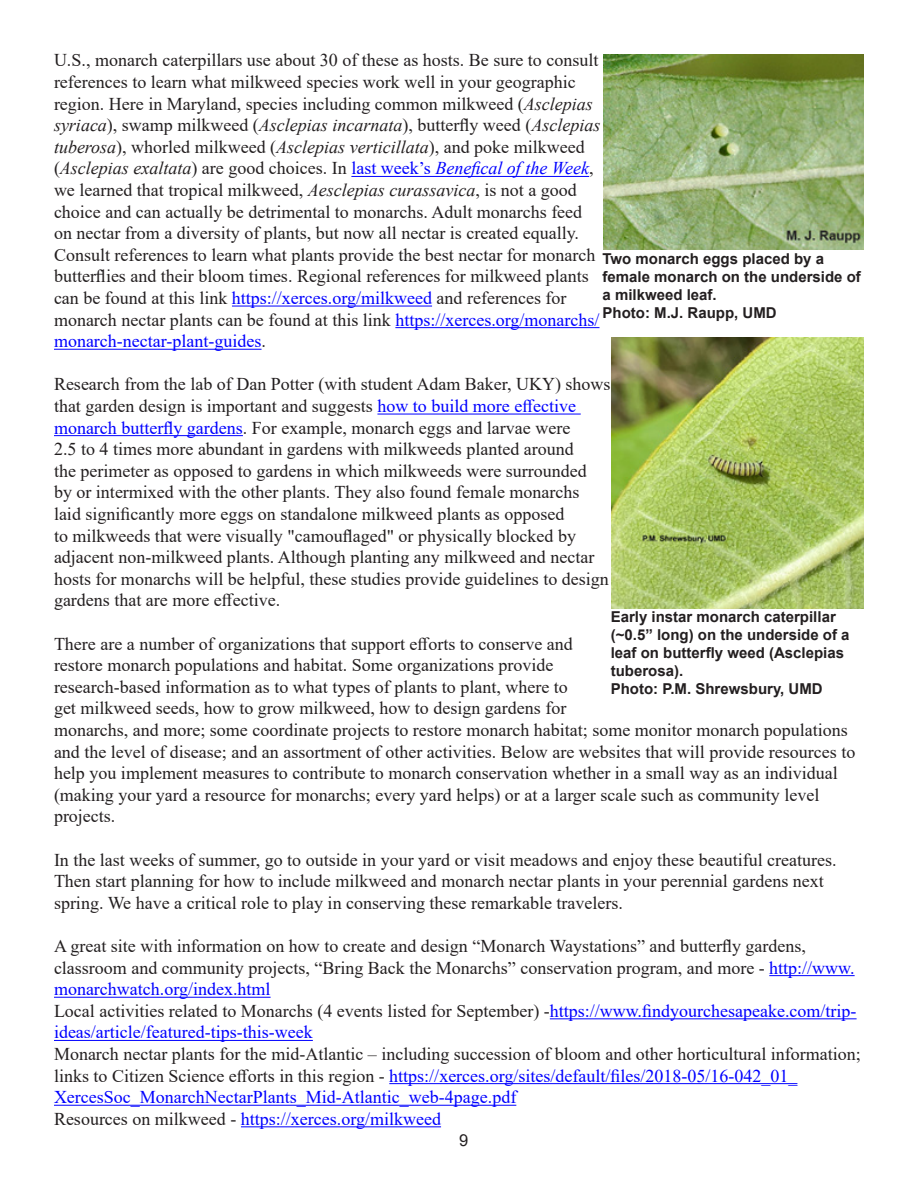
<style>
.page{position:relative;width:918px;height:1188px;background:#fff}
.page>*{position:absolute;margin:0;border:0;box-sizing:border-box;transform-origin:0 0}
.t1{font:18px/21.6px "Times New Roman";color:#231f20}
.t2{font:18px/21.6px "Times New Roman";color:#00f}
.t3{font:16.5px "Arial";color:#231f20}
.t4{font:700 15px/18px "Arial";color:#231f20}
.s1{font-style:italic}
.s2{color:#00f}
.s3{font-style:italic;color:#00f}
.s4{color:#231f20}
</style>
<div class="page">
<hr style="left:351px;top:176px;width:238px;height:1px;background:#00f">
<hr style="left:232px;top:306px;width:200px;height:1px;background:#00f">
<hr style="left:395px;top:327px;width:205px;height:1px;background:#00f">
<hr style="left:54px;top:349px;width:208px;height:1px;background:#00f">
<hr style="left:377px;top:414px;width:204px;height:1px;background:#00f">
<hr style="left:54px;top:435px;width:189px;height:1px;background:#00f">
<hr style="left:769px;top:975px;width:86px;height:1px;background:#00f">
<hr style="left:54px;top:997px;width:217px;height:1px;background:#00f">
<hr style="left:550px;top:1018px;width:307px;height:1px;background:#00f">
<hr style="left:54px;top:1040px;width:259px;height:1px;background:#00f">
<hr style="left:389px;top:1083px;width:408px;height:1px;background:#00f">
<hr style="left:54px;top:1105px;width:462px;height:1px;background:#00f">
<hr style="left:241px;top:1126px;width:200px;height:1px;background:#00f">
<img style="left:603px;top:55px;width:261px;height:195px">
<img style="left:611px;top:337px;width:253px;height:271px">
<p class="t1" style="left:54px;top:49px;width:548px">U.S., monarch caterpillars use about 30 of these as hosts. Be sure to consult references to learn what milkweed species work well in your geographic region. Here in Maryland, species including common milkweed (<span class="s1">Asclepias syriaca</span>), swamp milkweed (<span class="s1">Asclepias incarnata</span>), butterfly weed (<span class="s1">Asclepias tuberosa</span>), whorled milkweed (<span class="s1">Asclepias verticillata</span>), and poke milkweed (<span class="s1">Asclepias exaltata</span>) are good choices. In <span class="s2">last week’s</span> <span class="s3">Benefical of the Week</span>, we learned that tropical milkweed, <span class="s1">Aesclepias curassavica</span>, is not a good choice and can actually be detrimental to monarchs. Adult monarchs feed on nectar from a diversity of plants, but now all nectar is created equally.<br>Consult references to learn what plants provide the best nectar for monarch butterflies and their bloom times. Regional references for milkweed plants can be found at this link <span class="s2">https://xerces.org/milkweed</span> and references for monarch nectar plants can be found at this link <span class="s2">https://xerces.org/monarchs/ monarch-nectar-plant-guides</span>.</p>
<p class="t1" style="left:54px;top:373px;width:558px">Research from the lab of Dan Potter (with student Adam Baker, UKY) shows that garden design is important and suggests <span class="s2">how to build more effective monarch butterfly gardens</span>. For example, monarch eggs and larvae were<br>2.5 to 4 times more abundant in gardens with milkweeds planted around<br>the perimeter as opposed to gardens in which milkweeds were surrounded<br>by or intermixed with the other plants. They also found female monarchs laid significantly more eggs on standalone milkweed plants as opposed<br>to milkweeds that were visually "camouflaged" or physically blocked by adjacent non-milkweed plants. Although planting any milkweed and nectar hosts for monarchs will be helpful, these studies provide guidelines to design gardens that are more effective.</p>
<p class="t1" style="left:54px;top:632px;width:803px">There are a number of organizations that support efforts to conserve and<br>restore monarch populations and habitat. Some organizations provide<br>research-based information as to what types of plants to plant, where to<br>get milkweed seeds, how to grow milkweed, how to design gardens for<br>monarchs, and more; some coordinate projects to restore monarch habitat; some monitor monarch populations and the level of disease; and an assortment of other activities. Below are websites that will provide resources to help you implement measures to contribute to monarch conservation whether in a small way as an individual (making your yard a resource for monarchs; every yard helps) or at a larger scale such as community level projects.</p>
<p class="t1" style="left:54px;top:848px;width:784px">In the last weeks of summer, go to outside in your yard or visit meadows and enjoy these beautiful creatures.<br>Then start planning for how to include milkweed and monarch nectar plants in your perennial gardens next spring. We have a critical role to play in conserving these remarkable travelers.</p>
<p class="t1" style="left:54px;top:935px;width:802px">A great site with information on how to create and design “Monarch Waystations” and butterfly gardens, classroom and community projects, “Bring Back the Monarchs” conservation program, and more - <span class="s2">http://www. monarchwatch.org/index.html</span></p>
<p class="t2" style="left:54px;top:999px;width:804px"><span class="s4">Local activities related to Monarchs (4 events listed for September) -</span>https://www.findyourchesapeake.com/trip&shy;ideas/article/featured-tips-this-week</p>
<p class="t1" style="left:54px;top:1043px;width:808px">Monarch nectar plants for the mid-Atlantic – including succession of bloom and other horticultural information; links to Citizen Science efforts in this region - <span class="s2">https://xerces.org/sites/default/files/2018-05/16-042_01_<br>XercesSoc_MonarchNectarPlants_Mid-Atlantic_web-4page.pdf</span></p>
<p class="t2" style="left:54px;top:1107px;width:389px"><span class="s4">Resources on milkweed -</span> https://xerces.org/milkweed</p>
<p class="t4" style="left:603px;top:250px;width:260px">Two monarch eggs placed by a female monarch on the underside of a milkweed leaf.</p>
<p class="t4" style="left:603px;top:304px;width:176px">Photo: M.J. Raupp, UMD</p>
<p class="t4" style="left:611px;top:608px;width:240px">Early instar monarch caterpillar (~0.5” long) on the underside of a leaf on butterfly weed (Asclepias tuberosa).</p>
<p class="t4" style="left:611px;top:680px;width:213px">Photo: P.M. Shrewsbury, UMD</p>
<p class="t3" style="left:459px;top:1129px;width:11px">9</p>
</div>
